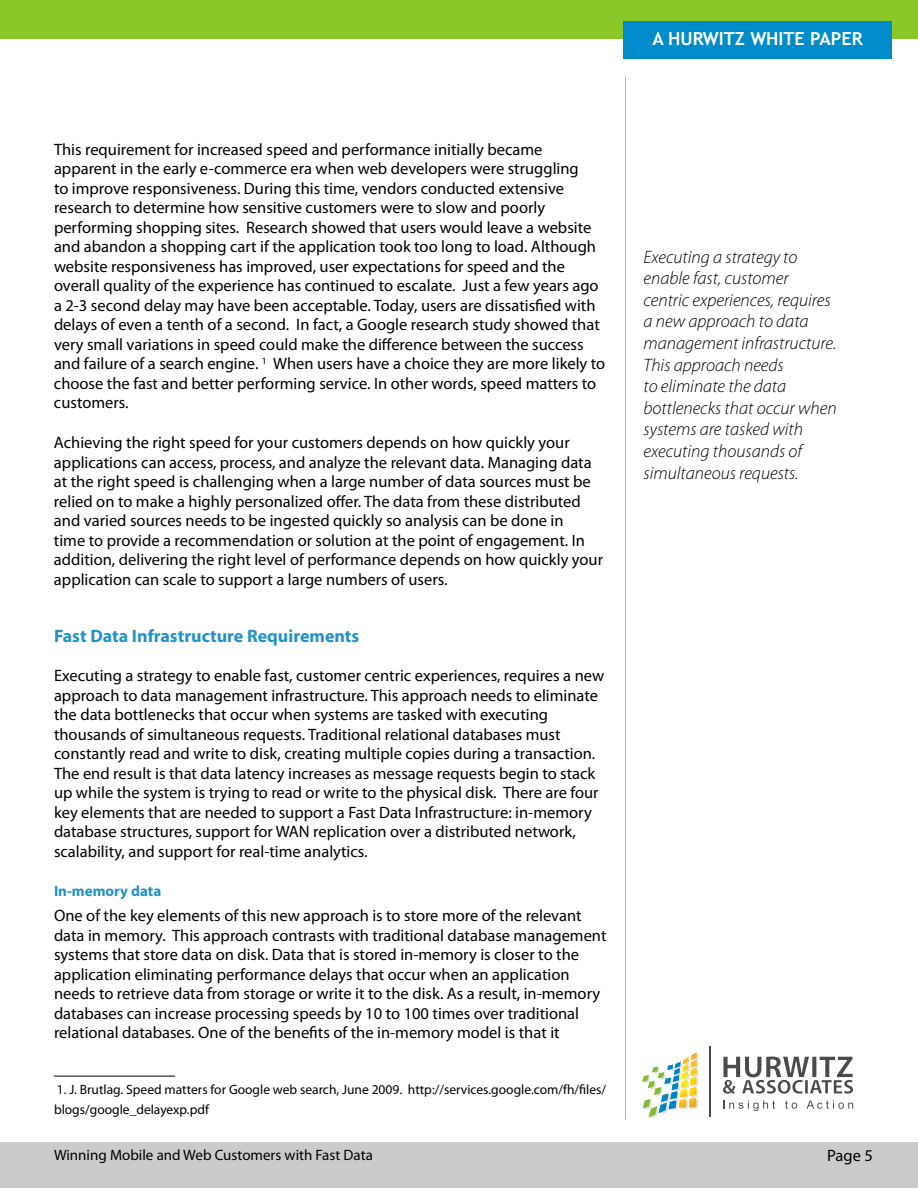
<style>
.page{position:relative;width:918px;height:1188px;background:#fff}
.page>*{position:absolute;margin:0;border:0;box-sizing:border-box;transform-origin:0 0}
.t1{font:italic 300 18px/21.6px "Myriad Pro";color:#000}
.t2{font:700 18px "Myriad Pro";color:#2492c8}
.t3{font:700 18px "Trebuchet MS";color:#fff}
.t4{font:16.5px/19.5px "Myriad Pro";color:#000}
.t5{font:15px "Myriad Pro";color:#000}
.t6{font:700 15px "Myriad Pro";color:#2492c8}
.t7{font:13.5px/19.5px "Myriad Pro";color:#000}
</style>
<div class="page">
<div style="left:0;top:0;width:918px;height:39px;background:#89c828"></div>
<div style="left:0;top:1143px;width:918px;height:45px;background:#cbcbcb"></div>
<div style="left:623px;top:21px;width:269px;height:38px;background:#008ccb"></div>
<hr style="left:625px;top:76px;width:1px;height:1043px;background:#b1b1b1">
<svg style="left:642px;top:1052px;width:57px;height:67px"></svg>
<svg style="left:723px;top:1057px;width:130px;height:37px"></svg>
<svg style="left:723px;top:1100px;width:52px;height:11px"></svg>
<svg style="left:785px;top:1101px;width:12px;height:8px"></svg>
<svg style="left:807px;top:1100px;width:46px;height:9px"></svg>
<hr style="left:710px;top:1047px;width:1px;height:70px;background:#4b4b4b">
<hr style="left:54px;top:1076px;width:121px;height:1px;background:#000">
<p class="t3" style="left:652px;top:28px;width:212px">A HURWITZ WHITE PAPER</p>
<p class="t4" style="left:54px;top:139px;width:553px">This requirement for increased speed and performance initially became apparent in the early e-commerce era when web developers were struggling<br>to improve responsiveness. During this time, vendors conducted extensive research to determine how sensitive customers were to slow and poorly performing shopping sites. Research showed that users would leave a website and abandon a shopping cart if the application took too long to load. Although website responsiveness has improved, user expectations for speed and the overall quality of the experience has continued to escalate. Just a few years ago a 2-3 second delay may have been acceptable. Today, users are dissatisfied with delays of even a tenth of a second. In fact, a Google research study showed that very small variations in speed could make the difference between the success and failure of a search engine. <sup>1</sup> When users have a choice they are more likely to choose the fast and better performing service. In other words, speed matters to customers.</p>
<p class="t4" style="left:54px;top:433px;width:551px">Achieving the right speed for your customers depends on how quickly your applications can access, process, and analyze the relevant data. Managing data at the right speed is challenging when a large number of data sources must be relied on to make a highly personalized offer. The data from these distributed and varied sources needs to be ingested quickly so analysis can be done in<br>time to provide a recommendation or solution at the point of engagement. In addition, delivering the right level of performance depends on how quickly your application can scale to support a large numbers of users.</p>
<p class="t2" style="left:54px;top:624px;width:307px">Fast Data Infrastructure Requirements</p>
<p class="t4" style="left:54px;top:666px;width:552px">Executing a strategy to enable fast, customer centric experiences, requires a new approach to data management infrastructure. This approach needs to eliminate the data bottlenecks that occur when systems are tasked with executing thousands of simultaneous requests. Traditional relational databases must constantly read and write to disk, creating multiple copies during a transaction.<br>The end result is that data latency increases as message requests begin to stack up while the system is trying to read or write to the physical disk. There are four key elements that are needed to support a Fast Data Infrastructure: in-memory database structures, support for WAN replication over a distributed network, scalability, and support for real-time analytics.</p>
<p class="t6" style="left:54px;top:881px;width:109px">In-memory data</p>
<p class="t4" style="left:54px;top:906px;width:554px">One of the key elements of this new approach is to store more of the relevant data in memory. This approach contrasts with traditional database management systems that store data on disk. Data that is stored in-memory is closer to the application eliminating performance delays that occur when an application needs to retrieve data from storage or write it to the disk. As a result, in-memory databases can increase processing speeds by 10 to 100 times over traditional relational databases. One of the benefits of the in-memory model is that it</p>
<p class="t7" style="left:54px;top:1080px;width:554px">1. J. Brutlag. Speed matters for Google web search, June 2009. http://services.google.com/fh/files/ blogs/google_delayexp.pdf</p>
<p class="t1" style="left:643px;top:246px;width:195px">Executing a strategy to enable fast, customer centric experiences, requires a new approach to data management infrastructure.<br>This approach needs<br>to eliminate the data bottlenecks that occur when systems are tasked with executing thousands of simultaneous requests.</p>
<p class="t5" style="left:54px;top:1146px;width:320px">Winning Mobile and Web Customers with Fast Data</p>
<p class="t4" style="left:827px;top:1145px;width:47px">Page 5</p>
</div>
